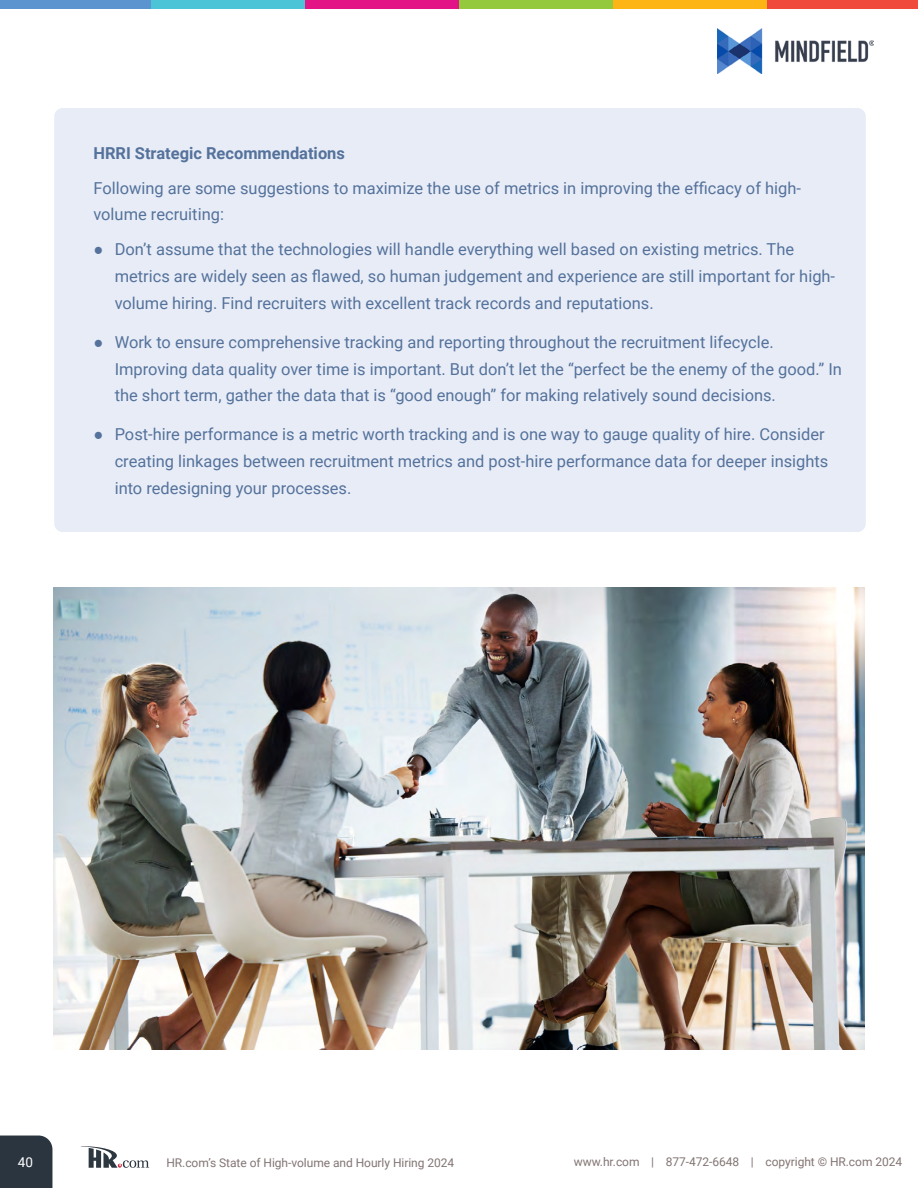
<style>
.page{position:relative;width:918px;height:1188px;background:#fff}
.page>*{position:absolute;margin:0;border:0;box-sizing:border-box;transform-origin:0 0}
.t1{font:16.5px/26.5px "Roboto";color:#54729b}
.t2{font:700 16.5px "Roboto";color:#54729b}
.t3{font:13.5px "Roboto";color:#fff}
.t4{font:12px "Roboto";letter-spacing:-.005em;color:#827573}
.s1{font-family:"Times New Roman"}
</style>
<div class="page">
<div style="left:0;top:1136px;width:52px;height:52px;background:#2b353f"></div>
<svg style="left:81px;top:1146px;width:68px;height:22px"></svg>
<div style="left:54px;top:108px;width:812px;height:424px;background:#e8ecf7;border-radius:9px"></div>
<img style="left:54px;top:587px;width:810px;height:463px">
<div style="left:0;top:0;width:151px;height:9px;background:#5c94cf"></div>
<div style="left:151px;top:0;width:154px;height:9px;background:#4ac4d6"></div>
<div style="left:305px;top:0;width:154px;height:9px;background:#e31485"></div>
<div style="left:459px;top:0;width:154px;height:9px;background:#94c93d"></div>
<div style="left:613px;top:0;width:154px;height:9px;background:#fcb514"></div>
<div style="left:767px;top:0;width:151px;height:9px;background:#f04a3d"></div>
<img style="left:717px;top:29px;width:157px;height:44px">
<p class="t2" style="left:93px;top:141px;width:253px">HRRI Strategic Recommendations</p>
<p class="t1" style="left:93px;top:174px;width:709px">Following are some suggestions to maximize the use of metrics in improving the efficacy of high&shy;volume recruiting:</p>
<p class="t1" style="left:115px;top:236px;width:722px;text-indent:-21px"><span class="s1">●</span> Don’t assume that the technologies will handle everything well based on existing metrics. The metrics are widely seen as flawed, so human judgement and experience are still important for high&shy;volume hiring. Find recruiters with excellent track records and reputations.</p>
<p class="t1" style="left:115px;top:328px;width:729px;text-indent:-21px"><span class="s1">●</span> Work to ensure comprehensive tracking and reporting throughout the recruitment lifecycle.<br>Improving data quality over time is important. But don’t let the “perfect be the enemy of the good.” In the short term, gather the data that is “good enough” for making relatively sound decisions.</p>
<p class="t1" style="left:115px;top:421px;width:715px;text-indent:-21px"><span class="s1">●</span> Post-hire performance is a metric worth tracking and is one way to gauge quality of hire. Consider creating linkages between recruitment metrics and post-hire performance data for deeper insights into redesigning your processes.</p>
<p class="t3" style="left:18px;top:1153px;width:17px">40</p>
<p class="t4" style="left:166px;top:1155px;width:289px">HR.com’s State of High-volume and Hourly Hiring 2024</p>
<p class="t4" style="left:574px;top:1153px;width:330px">www.hr.com | 877-472-6648 | copyright © HR.com 2024</p>
</div>
